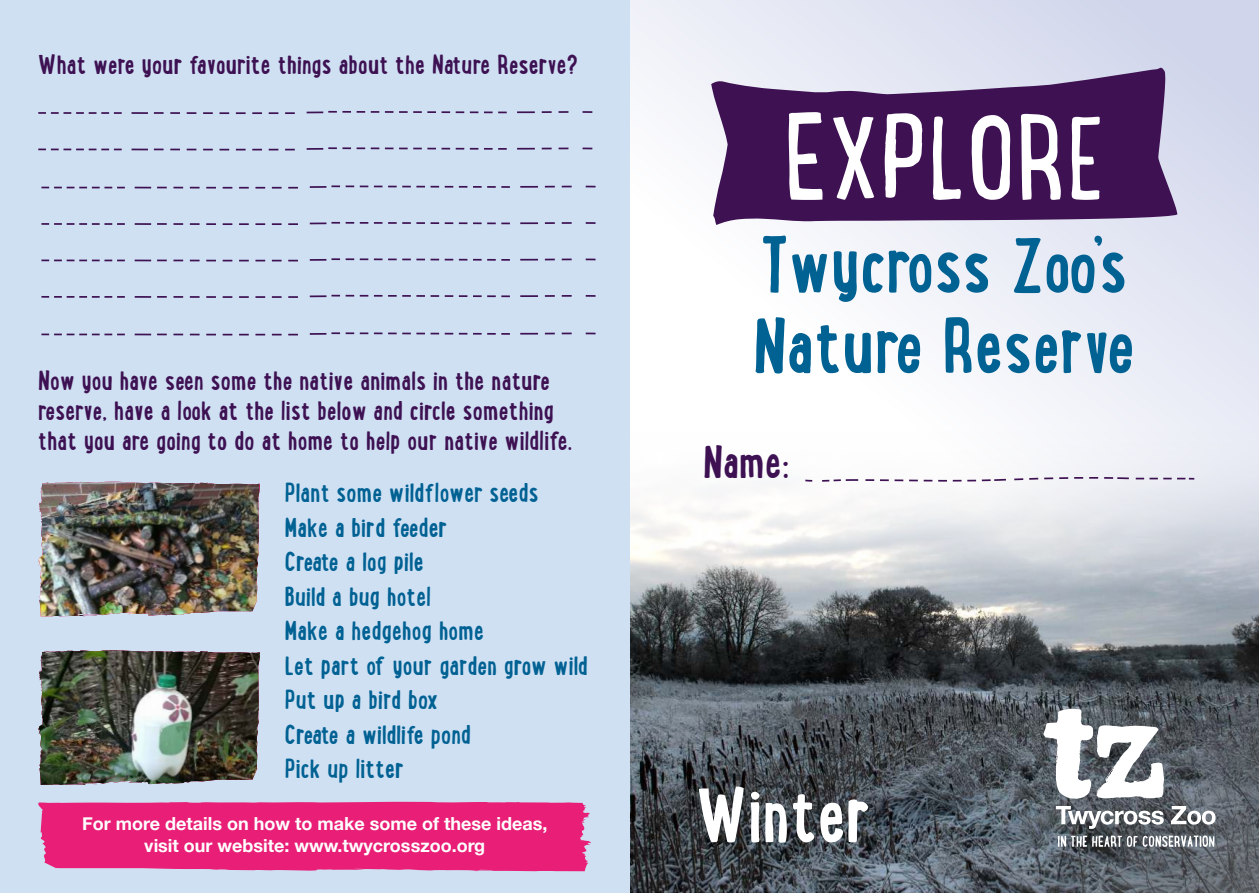
<style>
.page{position:relative;width:1259px;height:893px;background:#fff}
.page>*{position:absolute;margin:0;border:0;box-sizing:border-box;transform-origin:0 0}
.t1{font:118.5px "Lunch Box";color:#fff}
.t2{font:700 76.5px/80.4px "Lunch Box";color:#006193}
.t3{font:700 76.5px "Lunch Box";color:#fff}
.t4{font:700 45px "Lunch Box";color:#3d1152}
.t5{font:700 27px/30px "Lunch Box";color:#3d1152}
.t6{font:700 27px/34.5px "Lunch Box";color:#006193}
.t7{font:700 18px/21.6px "Helvetica Neue";color:#fff;text-align:center}
</style>
<div class="page">
<img style="left:629px;top:605px;width:630px;height:32px">
<svg style="left:629px;top:0;width:630px;height:605px"></svg>
<svg style="left:629px;top:637px;width:630px;height:256px"></svg>
<svg style="left:1056px;top:806px;width:159px;height:23px"></svg>
<svg style="left:1043px;top:709px;width:121px;height:90px"></svg>
<svg style="left:1057px;top:835px;width:64px;height:12px"></svg>
<svg style="left:1127px;top:835px;width:87px;height:12px"></svg>
<svg style="left:711px;top:67px;width:466px;height:158px;fill:#3d1152"></svg>
<div style="left:0;top:0;width:629px;height:893px;background:#cfe0f3"></div>
<div style="left:38px;top:802px;width:553px;height:69px;background:#e91e76"></div>
<img style="left:38px;top:482px;width:220px;height:134px">
<img style="left:38px;top:650px;width:220px;height:135px">
<svg style="left:803px;top:476px;width:393px;height:7px"></svg>
<svg style="left:38px;top:110px;width:555px;height:4px"></svg>
<svg style="left:38px;top:147px;width:555px;height:4px"></svg>
<svg style="left:41px;top:185px;width:555px;height:4px"></svg>
<svg style="left:41px;top:221px;width:555px;height:4px"></svg>
<svg style="left:41px;top:258px;width:555px;height:4px"></svg>
<svg style="left:41px;top:294px;width:555px;height:4px"></svg>
<svg style="left:41px;top:332px;width:555px;height:4px"></svg>
<p class="t5" style="left:38px;top:49px;width:541px">What were your favourite things about the Nature Reserve?</p>
<p class="t5" style="left:38px;top:364px;width:535px">Now you have seen some the native animals in the nature reserve, have a look at the list below and circle something that you are going to do at home to help our native wildlife.</p>
<p class="t6" style="left:285px;top:474px;width:304px">Plant some wildflower seeds<br>Make a bird feeder<br>Create a log pile<br>Build a bug hotel<br>Make a hedgehog home<br>Let part of your garden grow wild<br>Put up a bird box<br>Create a wildlife pond<br>Pick up litter</p>
<p class="t7" style="left:82px;top:814px;width:467px">For more details on how to make some of these ideas, visit our website: www.twycrosszoo.org</p>
<h1 class="t1" style="left:783px;top:68px;width:323px">EXPLORE</h1>
<h2 class="t2" style="left:753px;top:222px;width:384px">Twycross Zoo’s<br>Nature Reserve</h2>
<h3 class="t4" style="left:703px;top:429px;width:88px">Name:</h3>
<h2 class="t3" style="left:696px;top:759px;width:177px">Winter</h2>
</div>
